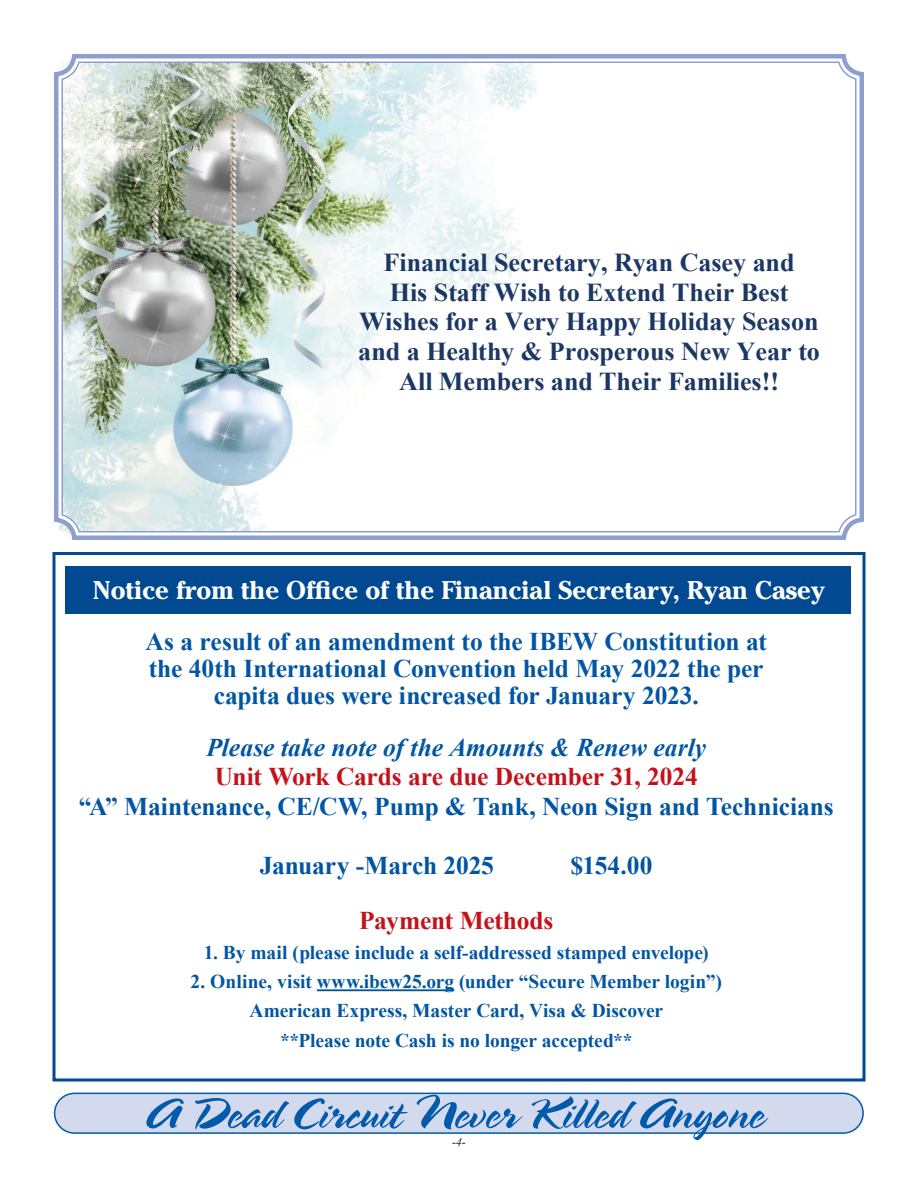
<style>
.page{position:relative;width:918px;height:1188px;background:#fff}
.page>*{position:absolute;margin:0;border:0;box-sizing:border-box;transform-origin:0 0}
.t1{font:700 25.8px/29.7px "Times New Roman";color:#1b3763;text-align:center}
.t2{font:700 25.5px/27px "Times New Roman";letter-spacing:-.005em;color:#0155a2;text-align:center}
.t3{font:700 25.5px "Cheltenham";color:#fff}
.t4{font:700 25.5px "Times New Roman";letter-spacing:-.01em;color:#c4121a}
.t5{font:italic 700 25.5px "Times New Roman";color:#0155a2}
.t6{font:700 19.5px/29.4px "Times New Roman";letter-spacing:-.005em;color:#0155a2;text-align:center}
.t7{font:italic 12px "Times New Roman";color:#231f20}
</style>
<div class="page">
<div style="left:55px;top:1093px;width:808px;height:40px;background:#d4daed;border-radius:20px"></div>
<div style="left:54px;top:1093px;width:810px;height:41px;border:2px solid #015aaa;border-radius:20px"></div>
<svg style="left:146px;top:1094px;width:622px;height:46px"></svg>
<div style="left:65px;top:566px;width:785px;height:48px;background:#014990"></div>
<svg style="left:54px;top:54px;width:810px;height:486px"></svg>
<div style="left:52px;top:552px;width:814px;height:530px;border:3px solid #014990"></div>
<hr style="left:317px;top:989px;width:137px;height:2px;background:#0155a2">
<p class="t1" style="left:358px;top:247px;width:463px">Financial Secretary, Ryan Casey and<br>His Staff Wish to Extend Their Best Wishes for a Very Happy Holiday Season and a Healthy &amp; Prosperous New Year to All Members and Their Families!!</p>
<p class="t3" style="left:93px;top:575px;width:734px">Notice from the Office of the Financial Secretary, Ryan Casey</p>
<p class="t2" style="left:146px;top:627px;width:623px">As a result of an amendment to the IBEW Constitution at the 40th International Convention held May 2022 the per capita dues were increased for January 2023.</p>
<p class="t5" style="left:207px;top:729px;width:501px">Please take note of the Amounts &amp; Renew early</p>
<p class="t4" style="left:215px;top:759px;width:485px">Unit Work Cards are due December 31, 2024</p>
<p class="t2" style="left:79px;top:792px;width:756px">“A” Maintenance, CE/CW, Pump &amp; Tank, Neon Sign and Technicians</p>
<p class="t2" style="left:260px;top:851px;width:236px">January -March 2025</p>
<p class="t2" style="left:571px;top:851px;width:84px">$154.00</p>
<p class="t4" style="left:359px;top:903px;width:196px">Payment Methods</p>
<p class="t6" style="left:204px;top:937px;width:506px">1. By mail (please include a self-addressed stamped envelope)</p>
<p class="t6" style="left:191px;top:966px;width:533px">2. Online, visit www.ibew25.org (under “Secure Member login”)<br>American Express, Master Card, Visa &amp; Discover<br>**Please note Cash is no longer accepted**</p>
<p class="t7" style="left:452px;top:1134px;width:15px">-4-</p>
</div>
